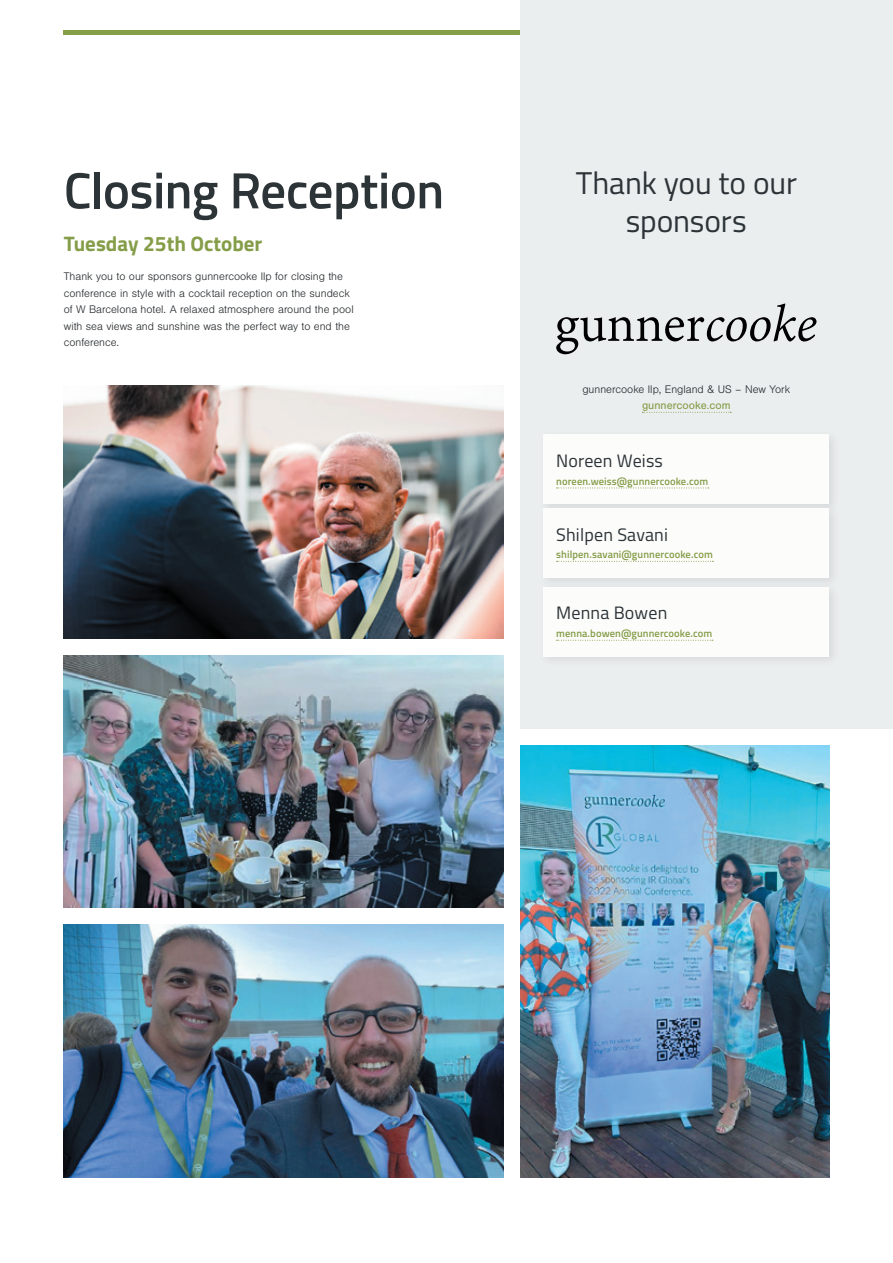
<style>
.page{position:relative;width:893px;height:1263px;background:#fff}
.page>*{position:absolute;margin:0;border:0;box-sizing:border-box;transform-origin:0 0}
.Page_title{font:600 51px "Titillium";letter-spacing:-.01em;color:#2d3438}
.t1{font:31.5px/37.8px "Titillium";letter-spacing:-.005em;color:#2d3438;text-align:center}
.Day_Title{font:700 21px "Titillium";color:#859d48}
.t2{font:18px "Titillium";letter-spacing:.01em;color:#2d3438}
.t3{font:300 11.4px/16.5px "Nimbus San";color:#25292c}
.Profile_-_Contact{font:600 10.5px "Titillium";letter-spacing:.01em;color:#859d48}
.s1{font-weight:400;color:#859d48}
</style>
<div class="page">
<hr style="left:64px;top:31px;width:765px;height:4px;background:#86a047">
<div style="left:520px;top:0;width:373px;height:729px;background:#ebeeef"></div>
<div style="left:538px;top:429px;width:303px;height:86px;background:#231f20;opacity:.1"></div>
<div style="left:543px;top:435px;width:286px;height:69px;background:#fcfcfb"></div>
<svg style="left:557px;top:488px;width:152px;height:1px"></svg>
<div style="left:538px;top:503px;width:303px;height:85px;background:#231f20;opacity:.1"></div>
<div style="left:543px;top:508px;width:286px;height:69px;background:#fcfcfb"></div>
<svg style="left:557px;top:561px;width:156px;height:1px"></svg>
<div style="left:538px;top:582px;width:303px;height:85px;background:#e6e8e9"></div>
<div style="left:543px;top:587px;width:286px;height:69px;background:#fcfcfb"></div>
<svg style="left:557px;top:640px;width:156px;height:1px"></svg>
<svg style="left:556px;top:303px;width:260px;height:51px"></svg>
<svg style="left:642px;top:412px;width:89px;height:1px"></svg>
<img style="left:64px;top:655px;width:439px;height:253px">
<img style="left:64px;top:385px;width:439px;height:253px">
<img style="left:64px;top:925px;width:439px;height:252px">
<img style="left:520px;top:746px;width:309px;height:432px">
<p class="Page_title" style="left:64px;top:152px;width:382px">Closing Reception</p>
<p class="Day_Title" style="left:64px;top:227px;width:200px">Tuesday 25th October</p>
<p class="t3" style="left:64px;top:268px;width:292px">Thank you to our sponsors gunnercooke llp for closing the conference in style with a cocktail reception on the sundeck of W Barcelona hotel. A relaxed atmosphere around the pool with sea views and sunshine was the perfect way to end the conference.</p>
<h1 class="t1" style="left:576px;top:162px;width:223px">Thank you to our sponsors</h1>
<p class="t3" style="left:582px;top:381px;width:209px;text-align:center">gunnercooke llp, England &amp; US – New York <span class="s1">gunnercooke.com</span></p>
<h2 class="t2" style="left:556px;top:448px;width:108px">Noreen Weiss</h2>
<p class="Profile_-_Contact" style="left:556px;top:473px;width:153px">noreen.weiss@gunnercooke.com</p>
<h2 class="t2" style="left:556px;top:521px;width:113px">Shilpen Savani</h2>
<p class="Profile_-_Contact" style="left:556px;top:547px;width:158px">shilpen.savani@gunnercooke.com</p>
<h2 class="t2" style="left:556px;top:600px;width:113px">Menna Bowen</h2>
<p class="Profile_-_Contact" style="left:556px;top:626px;width:158px">menna.bowen@gunnercooke.com</p>
</div>
